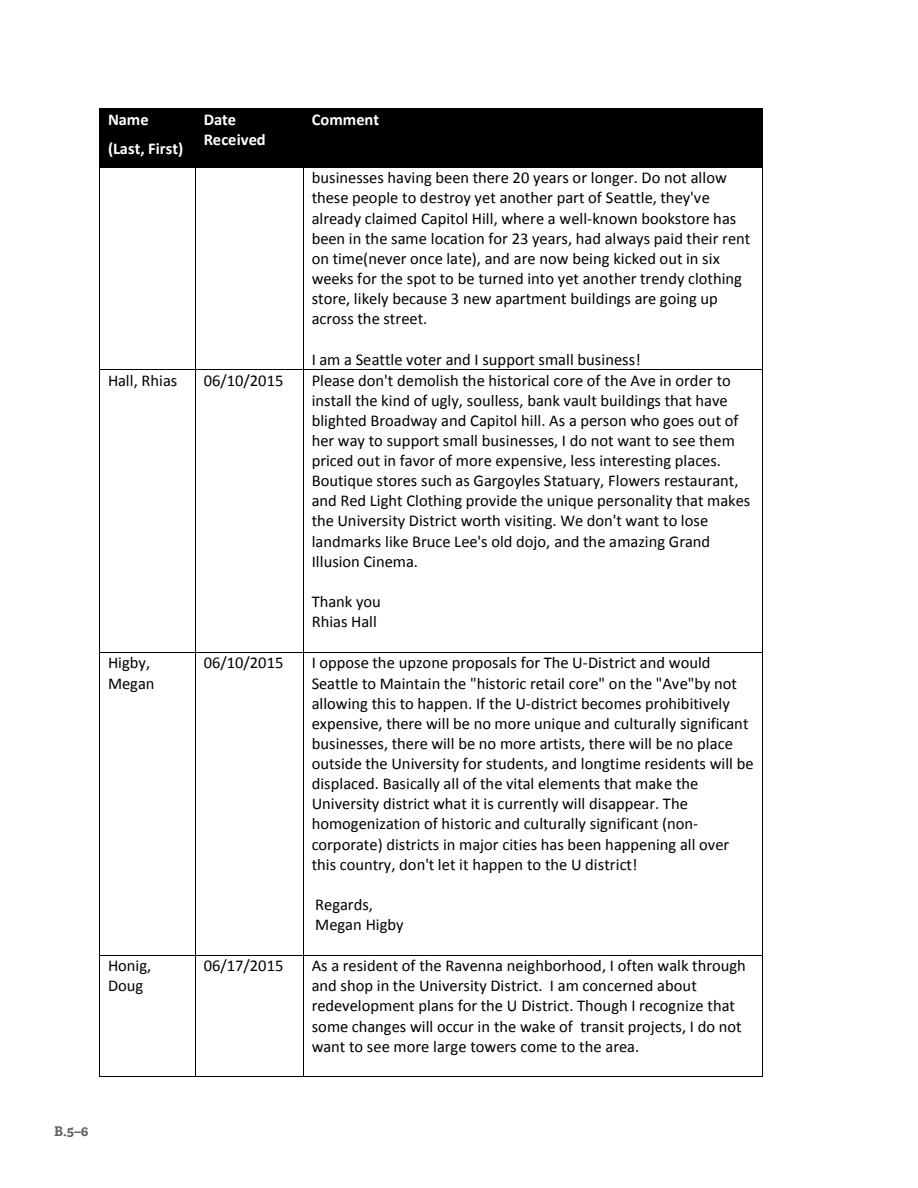
<style>
.page{position:relative;width:918px;height:1188px;background:#fff}
.page>*{position:absolute;margin:0;border:0;box-sizing:border-box;transform-origin:0 0}
.t1{font:16.5px/20.1px "Calibri";color:#000}
.t2{font:700 16.5px/20.1px "Calibri";color:#fff}
.t3{font:700 13.5px "Adelle Basic";color:#636366}
</style>
<div class="page">
<div style="left:100px;top:109px;width:95px;height:58px;background:#000"></div>
<div style="left:196px;top:109px;width:107px;height:58px;background:#000"></div>
<div style="left:304px;top:109px;width:459px;height:58px;background:#000"></div>
<hr style="left:100px;top:108px;width:96px;height:1px;background:#000">
<hr style="left:100px;top:109px;width:96px;height:1px;background:#000">
<hr style="left:196px;top:108px;width:107px;height:1px;background:#000">
<hr style="left:304px;top:108px;width:459px;height:1px;background:#000">
<hr style="left:303px;top:109px;width:1px;height:58px;background:#000">
<hr style="left:763px;top:109px;width:1px;height:58px;background:#000">
<hr style="left:100px;top:167px;width:96px;height:1px;background:#000">
<hr style="left:196px;top:167px;width:107px;height:1px;background:#000">
<hr style="left:304px;top:167px;width:459px;height:1px;background:#000">
<hr style="left:100px;top:168px;width:1px;height:201px;background:#000">
<hr style="left:196px;top:168px;width:1px;height:201px;background:#000">
<hr style="left:303px;top:168px;width:1px;height:201px;background:#000">
<hr style="left:763px;top:168px;width:1px;height:201px;background:#000">
<hr style="left:100px;top:369px;width:96px;height:1px;background:#000">
<hr style="left:196px;top:369px;width:107px;height:1px;background:#000">
<hr style="left:304px;top:369px;width:459px;height:1px;background:#000">
<hr style="left:100px;top:370px;width:1px;height:282px;background:#000">
<hr style="left:196px;top:370px;width:1px;height:282px;background:#000">
<hr style="left:303px;top:370px;width:1px;height:282px;background:#000">
<hr style="left:763px;top:370px;width:1px;height:282px;background:#000">
<hr style="left:100px;top:652px;width:96px;height:1px;background:#000">
<hr style="left:196px;top:652px;width:107px;height:1px;background:#000">
<hr style="left:304px;top:652px;width:459px;height:1px;background:#000">
<hr style="left:100px;top:653px;width:1px;height:302px;background:#000">
<hr style="left:196px;top:653px;width:1px;height:302px;background:#000">
<hr style="left:303px;top:653px;width:1px;height:302px;background:#000">
<hr style="left:763px;top:653px;width:1px;height:302px;background:#000">
<hr style="left:100px;top:955px;width:96px;height:1px;background:#000">
<hr style="left:196px;top:955px;width:107px;height:1px;background:#000">
<hr style="left:304px;top:955px;width:459px;height:1px;background:#000">
<hr style="left:100px;top:956px;width:1px;height:120px;background:#000">
<hr style="left:100px;top:1076px;width:96px;height:1px;background:#000">
<hr style="left:196px;top:956px;width:1px;height:120px;background:#000">
<hr style="left:196px;top:1076px;width:107px;height:1px;background:#000">
<hr style="left:303px;top:956px;width:1px;height:120px;background:#000">
<hr style="left:304px;top:1076px;width:459px;height:1px;background:#000">
<hr style="left:763px;top:956px;width:1px;height:120px;background:#000">
<p class="t2" style="left:108px;top:108px;width:42px">Name</p>
<p class="t2" style="left:108px;top:138px;width:77px">(Last, First)</p>
<p class="t2" style="left:204px;top:108px;width:63px">Date<br>Received</p>
<p class="t2" style="left:312px;top:108px;width:69px">Comment</p>
<p class="t1" style="left:312px;top:167px;width:440px">businesses having been there 20 years or longer. Do not allow these people to destroy yet another part of Seattle, they've already claimed Capitol Hill, where a well-known bookstore has been in the same location for 23 years, had always paid their rent on time(never once late), and are now being kicked out in six weeks for the spot to be turned into yet another trendy clothing store, likely because 3 new apartment buildings are going up across the street.</p>
<p class="t1" style="left:312px;top:349px;width:331px">I am a Seattle voter and I support small business!</p>
<p class="t1" style="left:108px;top:370px;width:71px">Hall, Rhias</p>
<p class="t1" style="left:204px;top:370px;width:81px">06/10/2015</p>
<p class="t1" style="left:312px;top:370px;width:440px">Please don't demolish the historical core of the Ave in order to install the kind of ugly, soulless, bank vault buildings that have blighted Broadway and Capitol hill. As a person who goes out of her way to support small businesses, I do not want to see them priced out in favor of more expensive, less interesting places.<br>Boutique stores such as Gargoyles Statuary, Flowers restaurant, and Red Light Clothing provide the unique personality that makes the University District worth visiting. We don't want to lose landmarks like Bruce Lee's old dojo, and the amazing Grand Illusion Cinema.</p>
<p class="t1" style="left:312px;top:591px;width:71px">Thank you<br>Rhias Hall</p>
<p class="t1" style="left:108px;top:652px;width:48px">Higby,<br>Megan</p>
<p class="t1" style="left:204px;top:652px;width:81px">06/10/2015</p>
<p class="t1" style="left:312px;top:652px;width:443px">I oppose the upzone proposals for The U-District and would Seattle to Maintain the "historic retail core" on the "Ave"by not allowing this to happen. If the U-district becomes prohibitively expensive, there will be no more unique and culturally significant businesses, there will be no more artists, there will be no place outside the University for students, and longtime residents will be displaced. Basically all of the vital elements that make the University district what it is currently will disappear. The homogenization of historic and culturally significant (non&shy;corporate) districts in major cities has been happening all over this country, don't let it happen to the U district!</p>
<p class="t1" style="left:315px;top:894px;width:90px">Regards,<br>Megan Higby</p>
<p class="t1" style="left:108px;top:955px;width:45px">Honig,<br>Doug</p>
<p class="t1" style="left:204px;top:955px;width:81px">06/17/2015</p>
<p class="t1" style="left:312px;top:955px;width:436px">As a resident of the Ravenna neighborhood, I often walk through and shop in the University District. I am concerned about redevelopment plans for the U District. Though I recognize that some changes will occur in the wake of transit projects, I do not want to see more large towers come to the area.</p>
<p class="t3" style="left:54px;top:1122px;width:36px">B.5–6</p>
</div>
